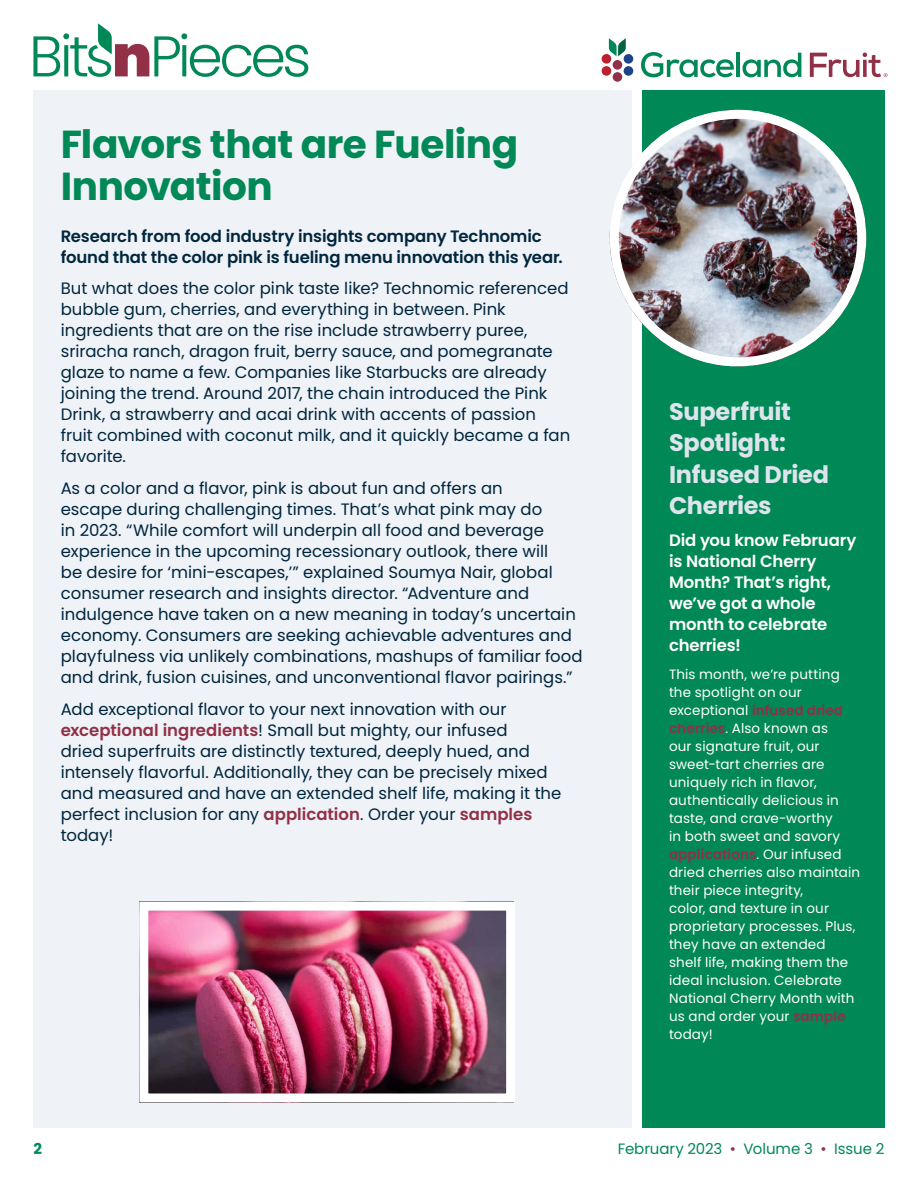
<style>
.page{position:relative;width:918px;height:1188px;background:#fff}
.page>*{position:absolute;margin:0;border:0;box-sizing:border-box;transform-origin:0 0}
.t1{font:700 39px/42px "Poppins";letter-spacing:-.015em;color:#008856}
.t2{font:700 24px/31.5px "Poppins";letter-spacing:-.01em;color:#dde4ec}
.t3{font:16.5px/21px "Poppins";color:#00263e}
.t4{font:600 16.5px/21px "Poppins";letter-spacing:-.01em;color:#00263e}
.t5{font:600 16.5px/21px "Poppins";letter-spacing:-.01em;color:#fff}
.t6{font:15px "Poppins";letter-spacing:-.005em;color:#008856}
.t7{font:700 15px "Poppins";color:#008856}
.t8{font:13.5px/18px "Poppins";letter-spacing:.01em;color:#fff}
.s1{font-weight:600;color:#913047}
.s2{color:#913047}
</style>
<div class="page">
<svg style="left:33px;top:23px;width:275px;height:54px"></svg>
<svg style="left:609px;top:38px;width:17px;height:18px"></svg>
<div style="left:624px;top:54px;width:9px;height:10px;background:#1f4387;border-radius:50%"></div>
<div style="left:624px;top:66px;width:9px;height:10px;background:#1f4387;border-radius:50%"></div>
<div style="left:613px;top:60px;width:9px;height:10px;background:#913047;border-radius:50%"></div>
<div style="left:613px;top:72px;width:9px;height:10px;background:#913047;border-radius:50%"></div>
<div style="left:602px;top:54px;width:9px;height:10px;background:#bb2031;border-radius:50%"></div>
<div style="left:602px;top:66px;width:9px;height:10px;background:#bb2031;border-radius:50%"></div>
<svg style="left:641px;top:52px;width:93px;height:25px"></svg>
<hr style="left:736px;top:53px;width:4px;height:24px;background:#008856">
<svg style="left:743px;top:53px;width:58px;height:24px"></svg>
<svg style="left:810px;top:52px;width:78px;height:25px"></svg>
<div style="left:33px;top:90px;width:599px;height:1037px;background:#eff2f6"></div>
<div style="left:642px;top:90px;width:243px;height:1037px;background:#008856"></div>
<img style="left:610px;top:110px;width:256px;height:256px;border-radius:128px">
<div style="left:610px;top:110px;width:256px;height:256px;border:9px solid #fff;border-radius:50%"></div>
<img style="left:149px;top:912px;width:356px;height:180px">
<div style="left:139px;top:902px;width:376px;height:200px;border:9px solid #fff"></div>
<h1 class="t1" style="left:61px;top:123px;width:459px">Flavors that are Fueling<br>Innovation</h1>
<p class="t4" style="left:61px;top:226px;width:504px">Research from food industry insights company Technomic found that the color pink is fueling menu innovation this year.</p>
<p class="t3" style="left:61px;top:278px;width:511px">But what does the color pink taste like? Technomic referenced bubble gum, cherries, and everything in between. Pink ingredients that are on the rise include strawberry puree, sriracha ranch, dragon fruit, berry sauce, and pomegranate glaze to name a few. Companies like Starbucks are already joining the trend. Around 2017, the chain introduced the Pink Drink, a strawberry and acai drink with accents of passion fruit combined with coconut milk, and it quickly became a fan favorite.</p>
<p class="t3" style="left:61px;top:478px;width:523px">As a color and a flavor, pink is about fun and offers an<br>escape during challenging times. That’s what pink may do<br>in 2023. “While comfort will underpin all food and beverage experience in the upcoming recessionary outlook, there will<br>be desire for ‘mini-escapes,’” explained Soumya Nair, global consumer research and insights director. “Adventure and indulgence have taken on a new meaning in today’s uncertain economy. Consumers are seeking achievable adventures and playfulness via unlikely combinations, mashups of familiar food and drink, fusion cuisines, and unconventional flavor pairings.”</p>
<p class="t3" style="left:61px;top:698px;width:502px">Add exceptional flavor to your next innovation with our <span class="s1">exceptional ingredients</span>! Small but mighty, our infused<br>dried superfruits are distinctly textured, deeply hued, and intensely flavorful. Additionally, they can be precisely mixed and measured and have an extended shelf life, making it the perfect inclusion for any <span class="s1">application</span>. Order your <span class="s1">samples </span>today!</p>
<h2 class="t2" style="left:669px;top:396px;width:162px">Superfruit<br>Spotlight:<br>Infused Dried<br>Cherries</h2>
<p class="t5" style="left:669px;top:529px;width:189px">Did you know February is National Cherry<br>Month? That’s right, we’ve got a whole month to celebrate cherries!</p>
<p class="t8" style="left:669px;top:666px;width:193px">This month, we’re putting the spotlight on our exceptional <span class="s1">infused dried cherries</span>. Also known as<br>our signature fruit, our sweet-tart cherries are uniquely rich in flavor, authentically delicious in taste, and crave-worthy<br>in both sweet and savory <span class="s1">applications</span>. Our infused dried cherries also maintain their piece integrity,<br>color, and texture in our proprietary processes. Plus, they have an extended shelf life, making them the ideal inclusion. Celebrate<br>National Cherry Month with us and order your <span class="s1">sample </span>today!</p>
<p class="t7" style="left:33px;top:1140px;width:10px">2</p>
<p class="t6" style="left:618px;top:1140px;width:268px">February 2023 <span class="s2">•</span> Volume 3 <span class="s2">•</span> Issue 2</p>
</div>
